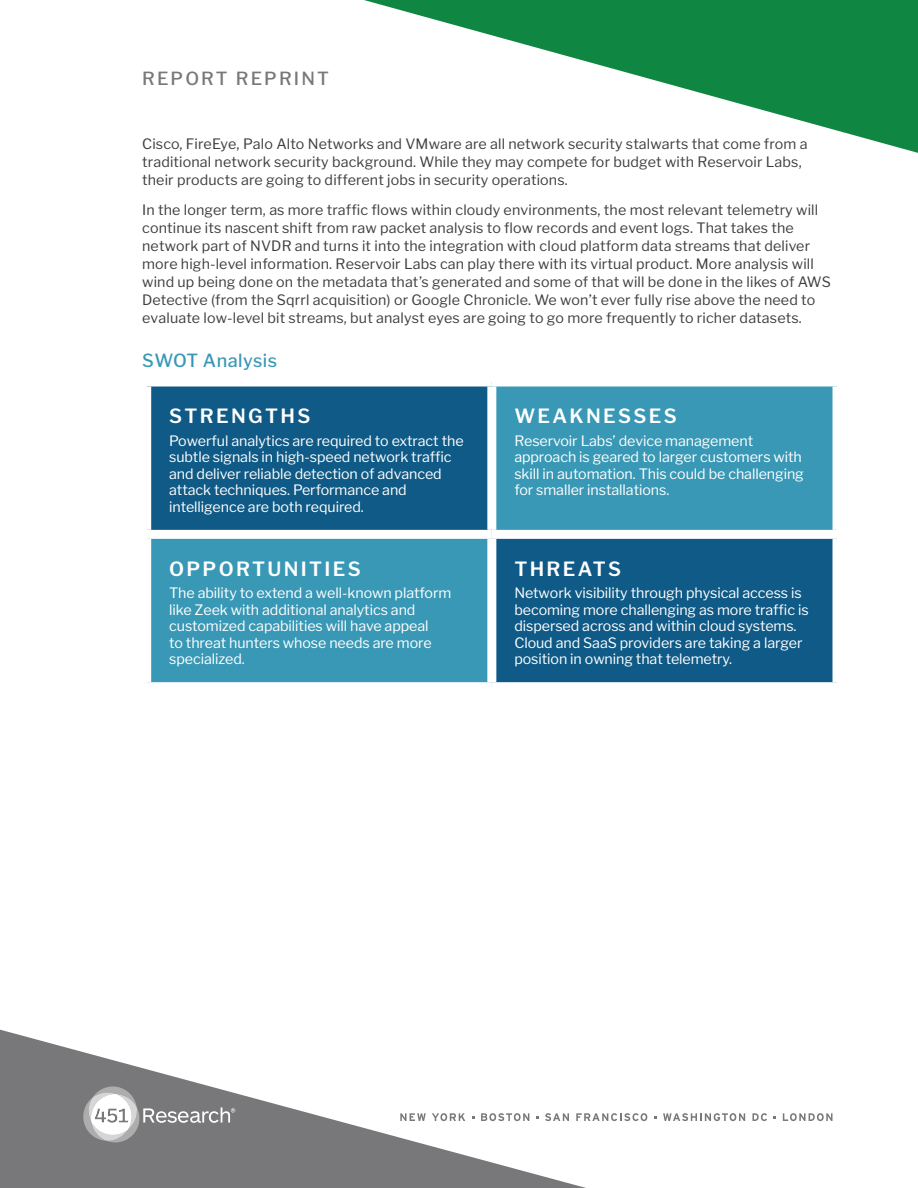
<style>
.page{position:relative;width:918px;height:1188px;background:#fff}
.page>*{position:absolute;margin:0;border:0;box-sizing:border-box;transform-origin:0 0}
.SWOT_Head{font:600 19.5px "Libre Franklin";letter-spacing:.12em;color:#fff}
.t1{font:500 18px "Libre Franklin";letter-spacing:.12em;color:#78787a}
.t2{font:500 18px "Libre Franklin";letter-spacing:.025em;color:#3998b5}
.Body{font:14.25px/18px "Libre Franklin";letter-spacing:.01em;color:#3e3e3f}
.SWOT_Body{font:14.25px/16.5px "Libre Franklin";letter-spacing:-.005em;color:#fff}
</style>
<div class="page">
<svg style="left:0;top:1029px;width:636px;height:159px"></svg>
<svg style="left:364px;top:0;width:554px;height:153px"></svg>
<svg style="left:82px;top:1086px;width:153px;height:56px"></svg>
<svg style="left:400px;top:1113px;width:26px;height:8px"></svg>
<svg style="left:432px;top:1113px;width:33px;height:8px"></svg>
<svg style="left:481px;top:1113px;width:48px;height:8px"></svg>
<svg style="left:545px;top:1113px;width:24px;height:8px"></svg>
<svg style="left:576px;top:1113px;width:71px;height:8px"></svg>
<svg style="left:663px;top:1113px;width:82px;height:8px"></svg>
<svg style="left:752px;top:1113px;width:15px;height:8px"></svg>
<svg style="left:783px;top:1113px;width:50px;height:8px"></svg>
<svg style="left:151px;top:387px;width:681px;height:295px;background:#2c7ea1"></svg>
<div style="left:487px;top:387px;width:9px;height:143px;background:#fff"></div>
<div style="left:142px;top:530px;width:350px;height:9px;background:#fff"></div>
<div style="left:492px;top:530px;width:350px;height:9px;background:#fff"></div>
<div style="left:487px;top:539px;width:9px;height:143px;background:#fff"></div>
<p class="t1" style="left:142px;top:68px;width:188px">REPORT REPRINT</p>
<p class="Body" style="left:142px;top:135px;width:667px">Cisco, FireEye, Palo Alto Networks and VMware are all network security stalwarts that come from a traditional network security background. While they may compete for budget with Reservoir Labs, their products are going to different jobs in security operations.</p>
<p class="Body" style="left:142px;top:201px;width:690px">In the longer term, as more traffic flows within cloudy environments, the most relevant telemetry will continue its nascent shift from raw packet analysis to flow records and event logs. That takes the network part of NVDR and turns it into the integration with cloud platform data streams that deliver more high-level information. Reservoir Labs can play there with its virtual product. More analysis will wind up being done on the metadata that’s generated and some of that will be done in the likes of AWS Detective (from the Sqrrl acquisition) or Google Chronicle. We won’t ever fully rise above the need to evaluate low-level bit streams, but analyst eyes are going to go more frequently to richer datasets.</p>
<h1 class="t2" style="left:142px;top:350px;width:137px">SWOT Analysis</h1>
<p class="SWOT_Head" style="left:169px;top:405px;width:143px">STRENGTHS</p>
<p class="SWOT_Body" style="left:169px;top:432px;width:296px">Powerful analytics are required to extract the subtle signals in high-speed network traffic and deliver reliable detection of advanced attack techniques. Performance and intelligence are both required.</p>
<p class="SWOT_Head" style="left:514px;top:405px;width:164px">WEAKNESSES</p>
<p class="SWOT_Body" style="left:514px;top:432px;width:291px">Reservoir Labs’ device management approach is geared to larger customers with skill in automation. This could be challenging for smaller installations.</p>
<p class="SWOT_Head" style="left:169px;top:557px;width:193px">OPPORTUNITIES</p>
<p class="SWOT_Body" style="left:169px;top:585px;width:284px">The ability to extend a well-known platform like Zeek with additional analytics and customized capabilities will have appeal<br>to threat hunters whose needs are more specialized.</p>
<p class="SWOT_Head" style="left:514px;top:557px;width:108px">THREATS</p>
<p class="SWOT_Body" style="left:514px;top:585px;width:296px">Network visibility through physical access is becoming more challenging as more traffic is dispersed across and within cloud systems.<br>Cloud and SaaS providers are taking a larger position in owning that telemetry.</p>
</div>
